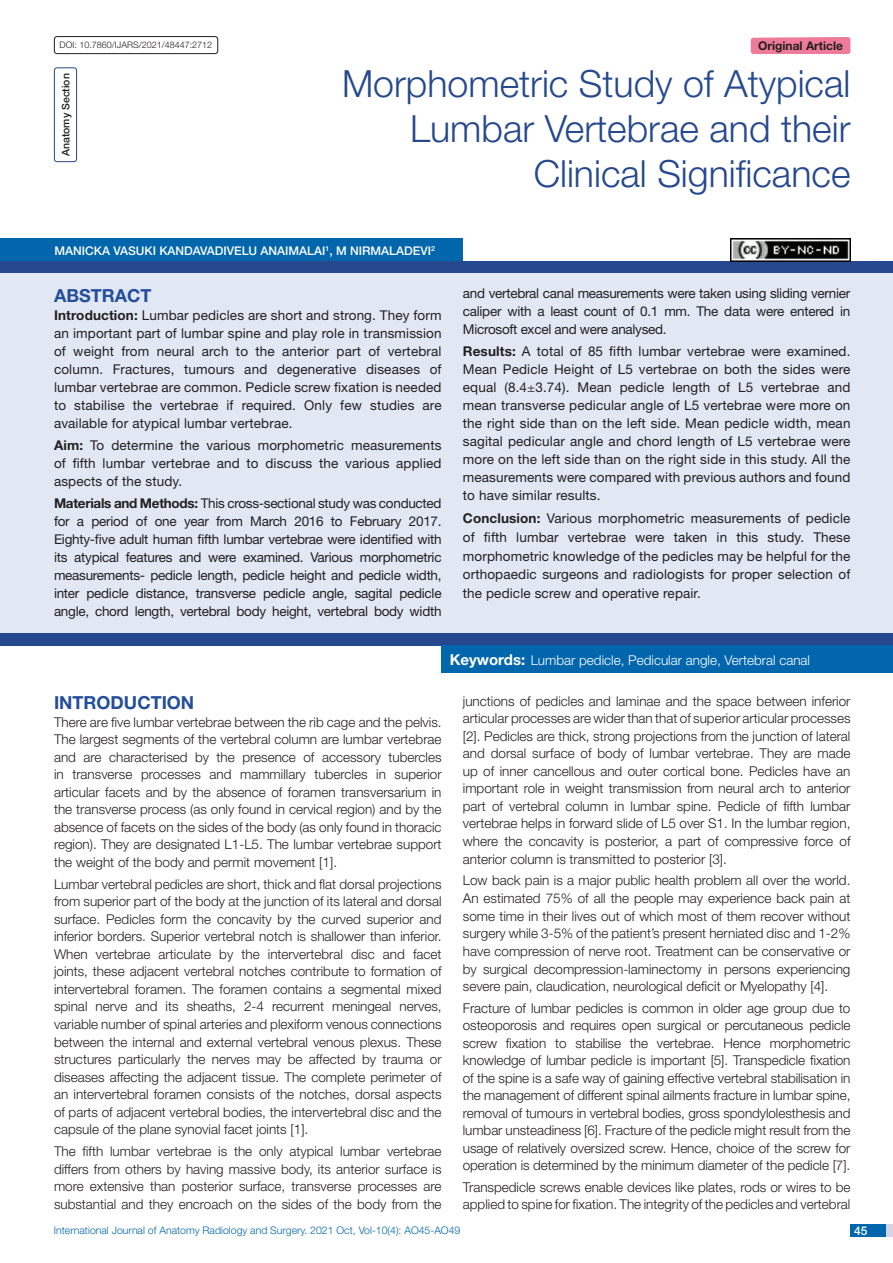
<style>
.page{position:relative;width:893px;height:1263px;background:#fff}
.page>*{position:absolute;margin:0;border:0;box-sizing:border-box;transform-origin:0 0}
.t1{font:300 37.5px/45px "Helvetica Neue";color:#25488e;text-align:right}
.Heading{font:700 18px "Helvetica Neue";color:#244e9b}
.Abstract_head{font:700 18px "Helvetica Neue";color:#244e9b}
.Body_text{font:300 13.5px/17.5px "Helvetica Neue";color:#231f20;text-align:justify}
.Abstract_Text{font:13.5px/18px "Helvetica Neue";letter-spacing:.01em;color:#231f20;text-align:justify}
.Key_words{font:300 13.5px "Helvetica Neue";color:#fff}
.Author{font:500 12px "Helvetica Neue";color:#fff}
.t2{font:700 12px "Helvetica Neue";color:#231f20}
.t3{font:300 10.5px "Helvetica Neue";color:#0166ac}
.section{font:500 10.5px "Helvetica Neue";color:#231f20}
.t4{font:300 9px "Helvetica Neue";color:#231f20}
.s1{font-weight:700}
.s2{font-weight:300}
.s3{font-weight:700;font-size:15px}
</style>
<div class="page">
<div style="left:850px;top:1224px;width:43px;height:13px;background:#d3d5e7"></div>
<div style="left:850px;top:1224px;width:35px;height:13px;background:#0166ac"></div>
<div style="left:54px;top:67px;width:23px;height:95px;border:1px solid #25488e;border-radius:3px"></div>
<div style="left:751px;top:37px;width:99px;height:17px;background:#ee7b99"></div>
<div style="left:54px;top:36px;width:164px;height:18px;border:1px solid #231f20;border-radius:3px"></div>
<div style="left:0;top:261px;width:893px;height:12px;background:#25488e"></div>
<div style="left:0;top:633px;width:893px;height:12px;background:#25488e"></div>
<div style="left:0;top:238px;width:463px;height:23px;background:#0166ac"></div>
<div style="left:0;top:273px;width:893px;height:360px;background:#e1e8f4"></div>
<div style="left:442px;top:645px;width:451px;height:28px;background:#0166ac"></div>
<img style="left:730px;top:239px;width:120px;height:22px">
<p class="t4" style="left:60px;top:39px;width:154px">DOI: 10.7860/IJARS/2021/48447:2712</p>
<p class="t2" style="left:758px;top:38px;width:87px">Original Article</p>
<p class="section" style="left:60px;top:156px;width:84px;rotate:-90deg">ANATOMY SECTION</p>
<p class="t1" style="left:342px;top:60px;width:510px">Morphometric Study of Atypical<br>Lumbar Vertebrae and their<br>Clinical Significance</p>
<p class="Author" style="left:54px;top:243px;width:382px">MANICKA VAS UKI KANDAVADIVELU ANAIMALAI<sup>1</sup>, M NIRMALADEVI<sup>2</sup></p>
<p class="Abstract_head" style="left:54px;top:284px;width:99px">ABSTRACT</p>
<p class="Abstract_Text" style="left:54px;top:306px;width:389px"><span class="s1">Introduction:</span> Lumbar pedicles are short and strong. They form an important part of lumbar spine and play role in transmission of weight from neural arch to the anterior part of vertebral column. Fractures, tumours and degenerative diseases of lumbar vertebrae are common. Pedicle screw fixation is needed to stabilise the vertebrae if required. Only few studies are available for atypical lumbar vertebrae.</p>
<p class="Abstract_Text" style="left:54px;top:436px;width:389px"><span class="s1">Aim:</span> To determine the various morphometric measurements of fifth lumbar vertebrae and to discuss the various applied aspects of the study.</p>
<p class="Abstract_Text" style="left:54px;top:494px;width:389px"><span class="s1">Materials and Methods:</span> This cross-sectional study was conducted for a period of one year from March 2016 to February 2017.<br>Eighty-five adult human fifth lumbar vertebrae were identified with its atypical features and were examined. Various morphometric measurements- pedicle length, pedicle height and pedicle width, inter pedicle distance, transverse pedicle angle, sagital pedicle angle, chord length, vertebral body height, vertebral body width</p>
<p class="Abstract_Text" style="left:463px;top:284px;width:389px">and vertebral canal measurements were taken using sliding vernier caliper with a least count of 0.1 mm. The data were entered in Microsoft excel and were analysed.</p>
<p class="Abstract_Text" style="left:463px;top:342px;width:389px"><span class="s1">Results:</span> A total of 85 fifth lumbar vertebrae were examined.<br>Mean Pedicle Height of L5 vertebrae on both the sides were equal (8.4<span class="s2">±</span>3.74). Mean pedicle length of L5 vertebrae and mean transverse pedicular angle of L5 vertebrae were more on the right side than on the left side. Mean pedicle width, mean sagital pedicular angle and chord length of L5 vertebrae were more on the left side than on the right side in this study. All the measurements were compared with previous authors and found to have similar results.</p>
<p class="Abstract_Text" style="left:463px;top:509px;width:389px;line-height:18.6px"><span class="s1">Conclusion:</span> Various morphometric measurements of pedicle of fifth lumbar vertebrae were taken in this study. These morphometric knowledge of the pedicles may be helpful for the orthopaedic surgeons and radiologists for proper selection of the pedicle screw and operative repair.</p>
<p class="Key_words" style="left:450px;top:652px;width:362px"><span class="s3">Keywords:</span> Lumbar pedicle, Pedicular angle, Vertebral canal</p>
<p class="Heading" style="left:54px;top:691px;width:142px">INTRODUCTION</p>
<p class="Body_text" style="left:54px;top:713px;width:389px">There are five lumbar vertebrae between the rib cage and the pelvis.<br>The largest segments of the vertebral column are lumbar vertebrae and are characterised by the presence of accessory tubercles in transverse processes and mammillary tubercles in superior articular facets and by the absence of foramen transversarium in the transverse process (as only found in cervical region) and by the absence of facets on the sides of the body (as only found in thoracic region). They are designated L1-L5. The lumbar vertebrae support the weight of the body and permit movement [1].</p>
<p class="Body_text" style="left:54px;top:875px;width:389px">Lumbar vertebral pedicles are short, thick and flat dorsal projections from superior part of the body at the junction of its lateral and dorsal surface. Pedicles form the concavity by the curved superior and inferior borders. Superior vertebral notch is shallower than inferior.<br>When vertebrae articulate by the intervertebral disc and facet joints, these adjacent vertebral notches contribute to formation of intervertebral foramen. The foramen contains a segmental mixed spinal nerve and its sheaths, 2-4 recurrent meningeal nerves, variable number of spinal arteries and plexiform venous connections between the internal and external vertebral venous plexus. These structures particularly the nerves may be affected by trauma or diseases affecting the adjacent tissue. The complete perimeter of an intervertebral foramen consists of the notches, dorsal aspects of parts of adjacent vertebral bodies, the intervertebral disc and the capsule of the plane synovial facet joints [1].</p>
<p class="Body_text" style="left:54px;top:1142px;width:389px">The fifth lumbar vertebrae is the only atypical lumbar vertebrae differs from others by having massive body, its anterior surface is more extensive than posterior surface, transverse processes are substantial and they encroach on the sides of the body from the</p>
<p class="Body_text" style="left:463px;top:692px;width:389px">junctions of pedicles and laminae and the space between inferior articular processes are wider than that of superior articular processes [2]. Pedicles are thick, strong projections from the junction of lateral and dorsal surface of body of lumbar vertebrae. They are made up of inner cancellous and outer cortical bone. Pedicles have an important role in weight transmission from neural arch to anterior part of vertebral column in lumbar spine. Pedicle of fifth lumbar vertebrae helps in forward slide of L5 over S1. In the lumbar region, where the concavity is posterior, a part of compressive force of anterior column is transmitted to posterior [3].</p>
<p class="Body_text" style="left:463px;top:871px;width:389px">Low back pain is a major public health problem all over the world.<br>An estimated 75% of all the people may experience back pain at some time in their lives out of which most of them recover without surgery while 3-5% of the patient’s present herniated disc and 1-2% have compression of nerve root. Treatment can be conservative or by surgical decompression-laminectomy in persons experiencing severe pain, claudication, neurological deficit or Myelopathy [4].</p>
<p class="Body_text" style="left:463px;top:999px;width:389px">Fracture of lumbar pedicles is common in older age group due to osteoporosis and requires open surgical or percutaneous pedicle screw fixation to stabilise the vertebrae. Hence morphometric knowledge of lumbar pedicle is important [5]. Transpedicle fixation of the spine is a safe way of gaining effective vertebral stabilisation in the management of different spinal ailments fracture in lumbar spine, removal of tumours in vertebral bodies, gross spondylolesthesis and lumbar unsteadiness [6]. Fracture of the pedicle might result from the usage of relatively oversized screw. Hence, choice of the screw for operation is determined by the minimum diameter of the pedicle [7].</p>
<p class="Body_text" style="left:463px;top:1178px;width:389px">Transpedicle screws enable devices like plates, rods or wires to be applied to spine for fixation. The integrity of the pedicles and vertebral</p>
<p class="t3" style="left:54px;top:1224px;width:408px">International Journal of Anatomy Radiology and Surgery. 2021 Oct, Vol-10(4): AO45-AO49</p>
<p class="Author" style="left:854px;top:1223px;width:15px">45</p>
</div>
